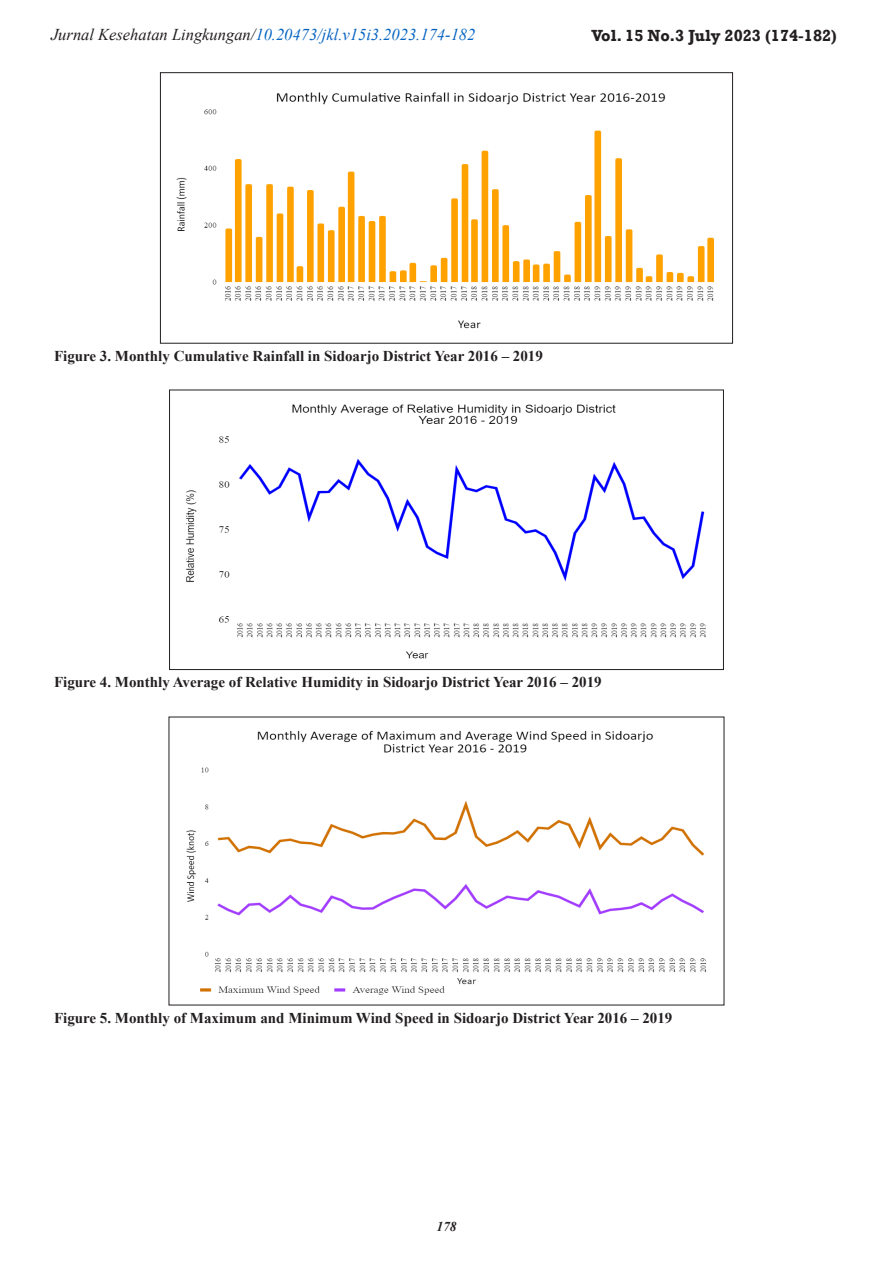
<style>
.page{position:relative;width:893px;height:1263px;background:#fff}
.page>*{position:absolute;margin:0;border:0;box-sizing:border-box;transform-origin:0 0}
.t1{font:italic 16.5px "Times New Roman";color:#0563c1}
.t2{font:700 16.5px "Rockwell";color:#231f20}
.judul_tabel{font:700 15px "Times New Roman";color:#231f20}
.t3{font:italic 700 13.5px "Times New Roman";color:#231f20}
.s1{color:#231f20}
</style>
<div class="page">
<img style="left:176px;top:92px;width:538px;height:237px">
<div style="left:160px;top:72px;width:573px;height:272px;border:1px solid #231f20"></div>
<img style="left:186px;top:404px;width:520px;height:255px">
<div style="left:169px;top:390px;width:555px;height:280px;border:1px solid #231f20"></div>
<img style="left:186px;top:730px;width:520px;height:265px">
<p class="t1" style="left:51px;top:23px;width:426px"><span class="s1">Jurnal Kesehatan Lingkungan/</span>10.20473/jkl.v15i3.2023.174-182</p>
<p class="t2" style="left:591px;top:26px;width:247px">Vol. 15 No.3 July 2023 (174-182)</p>
<p class="judul_tabel" style="left:54px;top:345px;width:490px">Figure 3. Monthly Cumulative Rainfall in Sidoarjo District Year 2016 – 2019</p>
<p class="judul_tabel" style="left:54px;top:671px;width:549px">Figure 4. Monthly Average of Relative Humidity in Sidoarjo District Year 2016 – 2019</p>
<p class="judul_tabel" style="left:54px;top:1007px;width:620px">Figure 5. Monthly of Maximum and Minimum Wind Speed in Sidoarjo District Year 2016 – 2019</p>
<p class="t3" style="left:436px;top:1217px;width:22px">178</p>
</div>
